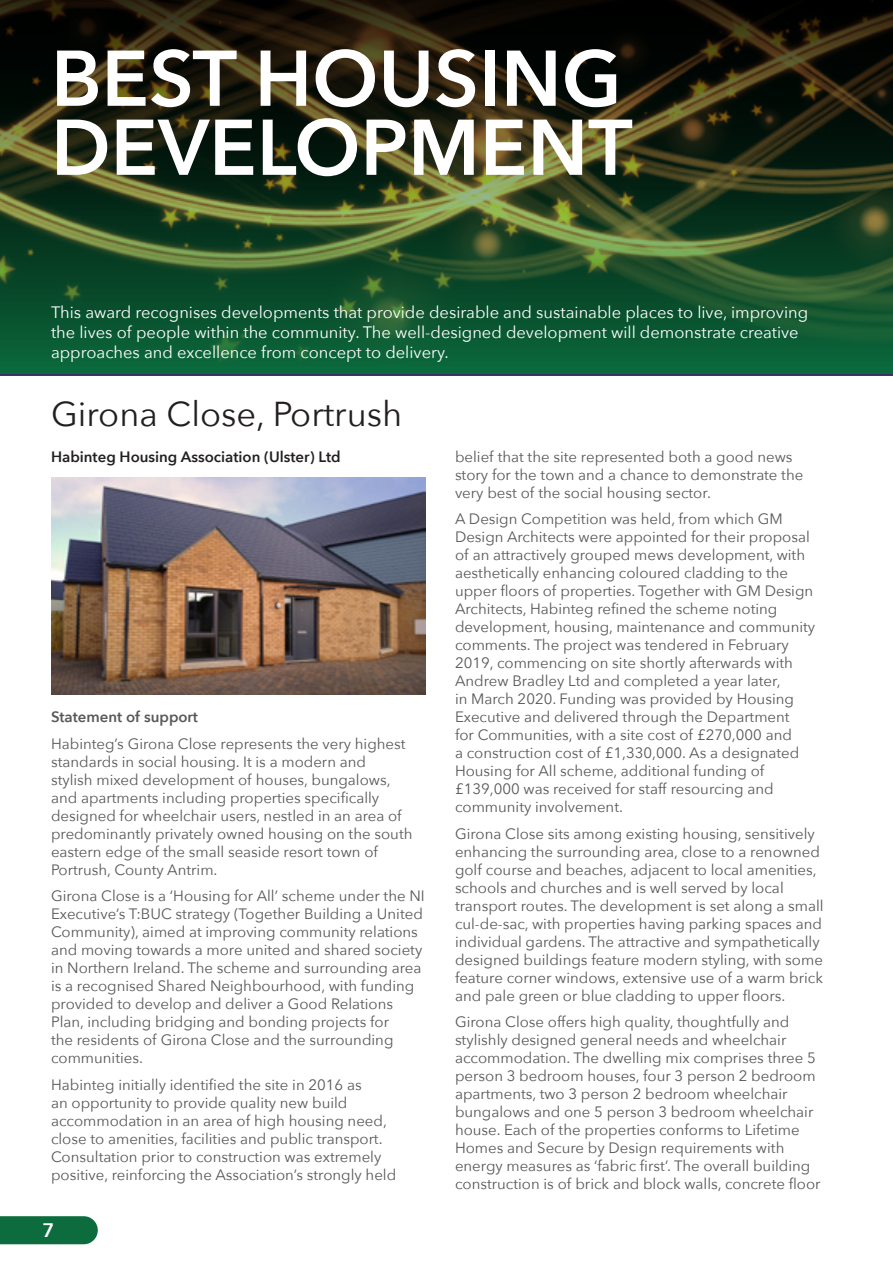
<style>
.page{position:relative;width:893px;height:1263px;background:#fff}
.page>*{position:absolute;margin:0;border:0;box-sizing:border-box;transform-origin:0 0}
.t1{font:600 78px/69px "Avenir Next";color:#fff}
.t2{font:34.5px "Avenir Next";color:#231f20}
.t3{font:600 19.5px "Avenir Next";color:#fff}
.t4{font:16.5px/19.8px "Avenir Next";color:#fff}
.t5{font:15px/18px "Avenir Next";color:#57585a}
.t6{font:600 15px "Avenir Next";color:#231f20}
.t7{font:600 15px "Avenir Next";color:#57585a}
</style>
<div class="page">
<img style="left:0;top:215px;width:893px;height:159px">
<hr style="left:0;top:374px;width:893px;height:2px;background:#442769">
<svg style="left:0;top:0;width:893px;height:215px;background:#252712"></svg>
<img style="left:51px;top:477px;width:374px;height:217px">
<svg style="left:0;top:1216px;width:98px;height:28px;background:#157145"></svg>
<h1 class="t1" style="left:51px;top:42px;width:583px">BEST HOUSING<br>DEVELOPMENT</h1>
<p class="t4" style="left:51px;top:302px;width:759px">This award recognises developments that provide desirable and sustainable places to live, improving the lives of people within the community. The well-designed development will demonstrate creative approaches and excellence from concept to delivery.</p>
<h2 class="t2" style="left:51px;top:385px;width:353px">Girona Close, Portrush</h2>
<p class="t6" style="left:51px;top:443px;width:291px">Habinteg Housing Association (Ulster) Ltd</p>
<p class="t5" style="left:455px;top:447px;width:350px">belief that the site represented both a good news story for the town and a chance to demonstrate the very best of the social housing sector.</p>
<p class="t5" style="left:455px;top:509px;width:362px">A Design Competition was held, from which GM Design Architects were appointed for their proposal of an attractively grouped mews development, with aesthetically enhancing coloured cladding to the upper floors of properties. Together with GM Design Architects, Habinteg refined the scheme noting development, housing, maintenance and community comments. The project was tendered in February 2019, commencing on site shortly afterwards with Andrew Bradley Ltd and completed a year later,<br>in March 2020. Funding was provided by Housing Executive and delivered through the Department<br>for Communities, with a site cost of £270,000 and<br>a construction cost of £1,330,000. As a designated Housing for All scheme, additional funding of £139,000 was received for staff resourcing and community involvement.</p>
<p class="t5" style="left:455px;top:824px;width:370px">Girona Close sits among existing housing, sensitively enhancing the surrounding area, close to a renowned golf course and beaches, adjacent to local amenities, schools and churches and is well served by local transport routes. The development is set along a small cul-de-sac, with properties having parking spaces and individual gardens. The attractive and sympathetically designed buildings feature modern styling, with some feature corner windows, extensive use of a warm brick and pale green or blue cladding to upper floors.</p>
<p class="t5" style="left:455px;top:1012px;width:367px">Girona Close offers high quality, thoughtfully and stylishly designed general needs and wheelchair accommodation. The dwelling mix comprises three 5 person 3 bedroom houses, four 3 person 2 bedroom apartments, two 3 person 2 bedroom wheelchair bungalows and one 5 person 3 bedroom wheelchair house. Each of the properties conforms to Lifetime Homes and Secure by Design requirements with energy measures as ‘fabric first’. The overall building construction is of brick and block walls, concrete floor</p>
<p class="t7" style="left:51px;top:704px;width:148px">Statement of support</p>
<p class="t5" style="left:51px;top:734px;width:363px">Habinteg’s Girona Close represents the very highest standards in social housing. It is a modern and<br>stylish mixed development of houses, bungalows, and apartments including properties specifically designed for wheelchair users, nestled in an area of predominantly privately owned housing on the south eastern edge of the small seaside resort town of Portrush, County Antrim.</p>
<p class="t5" style="left:51px;top:886px;width:375px">Girona Close is a ‘Housing for All’ scheme under the NI Executive’s T:BUC strategy (Together Building a United Community), aimed at improving community relations and moving towards a more united and shared society in Northern Ireland. The scheme and surrounding area is a recognised Shared Neighbourhood, with funding provided to develop and deliver a Good Relations Plan, including bridging and bonding projects for<br>the residents of Girona Close and the surrounding communities.</p>
<p class="t5" style="left:51px;top:1075px;width:347px">Habinteg initially identified the site in 2016 as<br>an opportunity to provide quality new build accommodation in an area of high housing need, close to amenities, facilities and public transport.<br>Consultation prior to construction was extremely positive, reinforcing the Association’s strongly held</p>
<h3 class="t3" style="left:43px;top:1214px;width:13px">7</h3>
</div>
